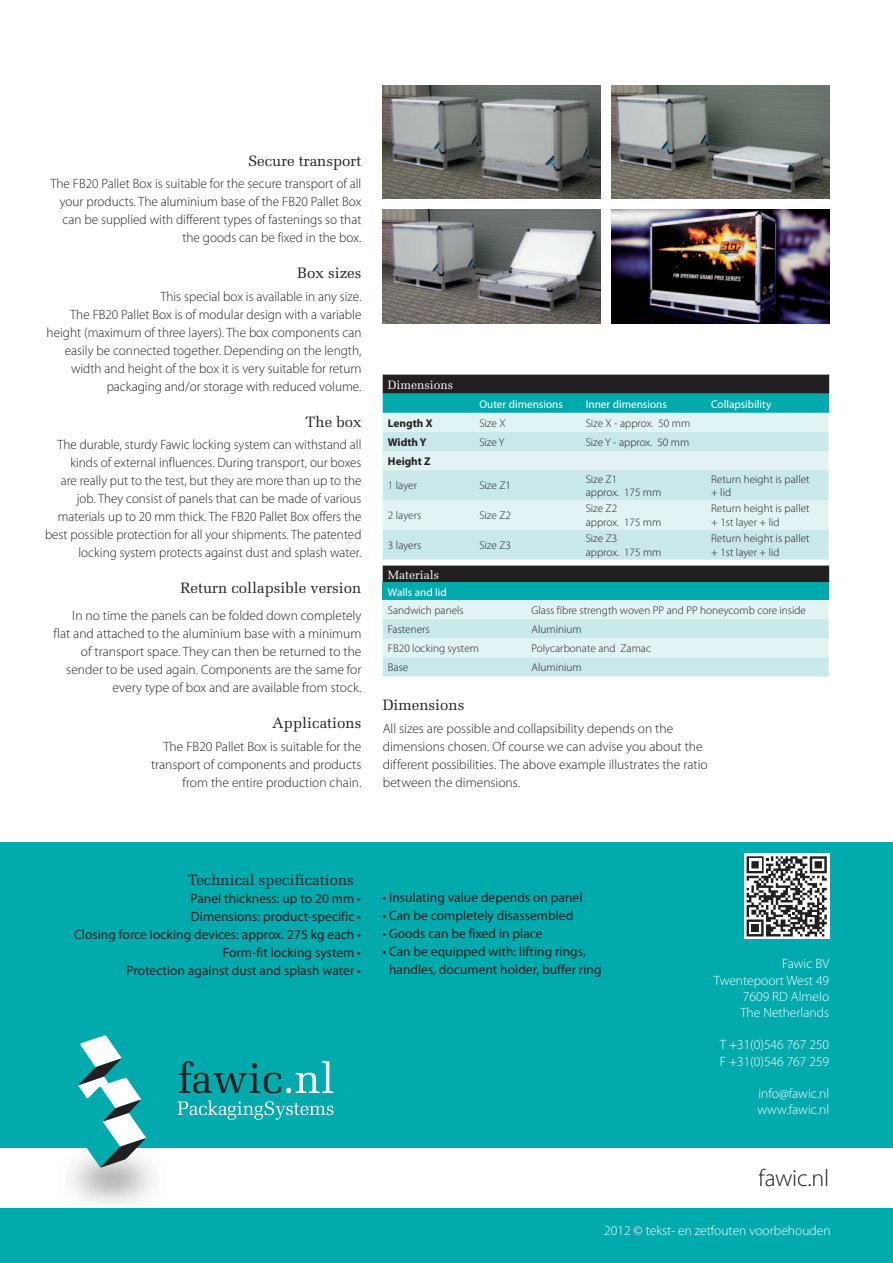
<style>
.page{position:relative;width:893px;height:1263px;background:#fff}
.page>*{position:absolute;margin:0;border:0;box-sizing:border-box;transform-origin:0 0}
.t1{font:300 24px "Myriad Pro";letter-spacing:-.015em;color:#231f20}
.t2{font:15px "Melior LT Std";color:#231f20}
.t3{font:300 13.5px/18px "Myriad Pro";color:#231f20;text-align:right}
.t4{font:13.5px/18px "Myriad Pro";color:#231f20;text-align:right}
.t5{font:300 13.5px/16.2px "Myriad Pro";color:#fff}
.t6{font:12px "Melior LT Std";color:#fff}
.t7{font:300 11.25px/13.5px "Myriad Pro";color:#231f20}
.t8{font:11.25px "Myriad Pro";color:#fff}
.t9{font:700 11.25px "Myriad Pro";color:#231f20}
</style>
<div class="page">
<div style="left:0;top:842px;width:893px;height:421px;background:#00aaad"></div>
<div style="left:0;top:1148px;width:893px;height:60px;background:#fff"></div>
<img style="left:383px;top:85px;width:218px;height:114px">
<img style="left:611px;top:85px;width:218px;height:114px">
<img style="left:383px;top:209px;width:218px;height:114px">
<img style="left:611px;top:209px;width:218px;height:114px">
<svg style="left:66px;top:1035px;width:80px;height:133px"></svg>
<svg style="left:179px;top:1061px;width:154px;height:32px"></svg>
<svg style="left:178px;top:1100px;width:155px;height:20px"></svg>
<svg style="left:744px;top:854px;width:85px;height:85px"></svg>
<svg style="left:747px;top:856px;width:80px;height:80px;background:#8d8b8c"></svg>
<svg style="left:383px;top:470px;width:446px;height:90px;background:#d1ebed"></svg>
<svg style="left:383px;top:375px;width:447px;height:95px;background:#8ab8ba"></svg>
<div style="left:383px;top:566px;width:446px;height:17px;background:#231f20"></div>
<div style="left:383px;top:583px;width:446px;height:17px;background:#00aaad"></div>
<svg style="left:383px;top:600px;width:446px;height:76px;background:#d5edef"></svg>
<p class="t2" style="left:248px;top:152px;width:115px">Secure transport</p>
<p class="t3" style="left:50px;top:175px;width:312px">The FB20 Pallet Box is suitable for the secure transport of all your products. The aluminium base of the FB20 Pallet Box can be supplied with different types of fastenings so that the goods can be fixed in the box.</p>
<p class="t2" style="left:297px;top:264px;width:66px">Box sizes</p>
<p class="t3" style="left:47px;top:287px;width:316px">This special box is available in any size.<br>The FB20 Pallet Box is of modular design with a variable height (maximum of three layers). The box components can easily be connected together. Depending on the length, width and height of the box it is very suitable for return packaging and/or storage with reduced volume.</p>
<p class="t2" style="left:306px;top:413px;width:57px">The box</p>
<p class="t3" style="left:45px;top:436px;width:318px">The durable, sturdy Fawic locking system can withstand all kinds of external influences. During transport, our boxes<br>are really put to the test, but they are more than up to the job. They consist of panels that can be made of various materials up to 20 mm thick. The FB20 Pallet Box offers the best possible protection for all your shipments. The patented locking system protects against dust and splash water.</p>
<p class="t2" style="left:181px;top:579px;width:182px">Return collapsible version</p>
<p class="t3" style="left:54px;top:607px;width:309px">In no time the panels can be folded down completely flat and attached to the aluminium base with a minimum of transport space. They can then be returned to the sender to be used again. Components are the same for every type of box and are available from stock.</p>
<p class="t2" style="left:272px;top:714px;width:91px">Applications</p>
<p class="t3" style="left:151px;top:737px;width:212px">The FB20 Pallet Box is suitable for the transport of components and products from the entire production chain.</p>
<p class="t6" style="left:388px;top:377px;width:67px">Dimensions</p>
<p class="t8" style="left:479px;top:398px;width:85px">Outer dimensions</p>
<p class="t8" style="left:586px;top:398px;width:83px">Inner dimensions</p>
<p class="t8" style="left:711px;top:398px;width:62px">Collapsibility</p>
<p class="t9" style="left:388px;top:417px;width:46px">Length X</p>
<p class="t7" style="left:479px;top:416px;width:28px">Size X</p>
<p class="t7" style="left:586px;top:416px;width:106px">Size X - approx. 50 mm</p>
<p class="t9" style="left:388px;top:436px;width:40px">Width Y</p>
<p class="t7" style="left:479px;top:435px;width:27px">Size Y</p>
<p class="t7" style="left:586px;top:435px;width:105px">Size Y - approx. 50 mm</p>
<p class="t9" style="left:388px;top:455px;width:44px">Height Z</p>
<p class="t7" style="left:388px;top:479px;width:31px">1 layer</p>
<p class="t7" style="left:479px;top:479px;width:33px">Size Z1</p>
<p class="t7" style="left:586px;top:472px;width:77px">Size Z1<br>approx. 175 mm</p>
<p class="t7" style="left:711px;top:472px;width:100px">Return height is pallet + lid</p>
<p class="t7" style="left:388px;top:509px;width:35px">2 layers</p>
<p class="t7" style="left:479px;top:509px;width:33px">Size Z2</p>
<p class="t7" style="left:586px;top:502px;width:77px">Size Z2<br>approx. 175 mm</p>
<p class="t7" style="left:711px;top:502px;width:100px">Return height is pallet + 1st layer + lid</p>
<p class="t7" style="left:388px;top:539px;width:35px">3 layers</p>
<p class="t7" style="left:479px;top:539px;width:33px">Size Z3</p>
<p class="t7" style="left:586px;top:532px;width:77px">Size Z3<br>approx. 175 mm</p>
<p class="t7" style="left:711px;top:532px;width:100px">Return height is pallet + 1st layer + lid</p>
<p class="t6" style="left:388px;top:567px;width:53px">Materials</p>
<p class="t8" style="left:388px;top:586px;width:60px">Walls and lid</p>
<p class="t7" style="left:388px;top:603px;width:77px">Sandwich panels</p>
<p class="t7" style="left:532px;top:603px;width:276px">Glass fibre strength woven PP and PP honeycomb core inside</p>
<p class="t7" style="left:388px;top:623px;width:43px">Fasteners</p>
<p class="t7" style="left:532px;top:623px;width:52px">Aluminium</p>
<p class="t7" style="left:388px;top:642px;width:93px">FB20 locking system</p>
<p class="t7" style="left:532px;top:642px;width:121px">Polycarbonate and Zamac</p>
<p class="t7" style="left:388px;top:661px;width:22px">Base</p>
<p class="t7" style="left:532px;top:661px;width:52px">Aluminium</p>
<p class="t2" style="left:383px;top:696px;width:83px">Dimensions</p>
<p class="t3" style="left:383px;top:719px;width:326px;text-align:left">All sizes are possible and collapsibility depends on the dimensions chosen. Of course we can advise you about the different possibilities. The above example illustrates the ratio between the dimensions.</p>
<p class="t2" style="left:188px;top:871px;width:168px">Technical specifications</p>
<p class="t4" style="left:74px;top:890px;width:289px">Panel thickness: up to 20 mm •<br>Dimensions: product-specific •<br>Closing force locking devices: approx. 275 kg each • Form-fit locking system •<br>Protection against dust and splash water •</p>
<p class="t4" style="left:382px;top:889px;width:202px">• Insulating value depends on panel</p>
<p class="t4" style="left:382px;top:907px;width:192px">• Can be completely disassembled</p>
<p class="t4" style="left:382px;top:925px;width:162px">• Goods can be fixed in place</p>
<p class="t4" style="left:389px;top:943px;width:214px;text-align:left;text-indent:-7px">• Can be equipped with: lifting rings, handles, document holder, buffer ring</p>
<p class="t5" style="left:714px;top:956px;width:117px;text-align:right">Fawic BV<br>Twentepoort West 49<br>7609 RD Almelo<br>The Netherlands</p>
<p class="t5" style="left:720px;top:1037px;width:111px">T +31(0)546 767 250<br>F +31(0)546 767 259</p>
<p class="t5" style="left:757px;top:1085px;width:73px">info@fawic.nl www.fawic.nl</p>
<h1 class="t1" style="left:759px;top:1165px;width:72px">fawic.nl</h1>
<p class="t5" style="left:604px;top:1222px;width:228px">2012 © tekst- en zetfouten voorbehouden</p>
</div>
